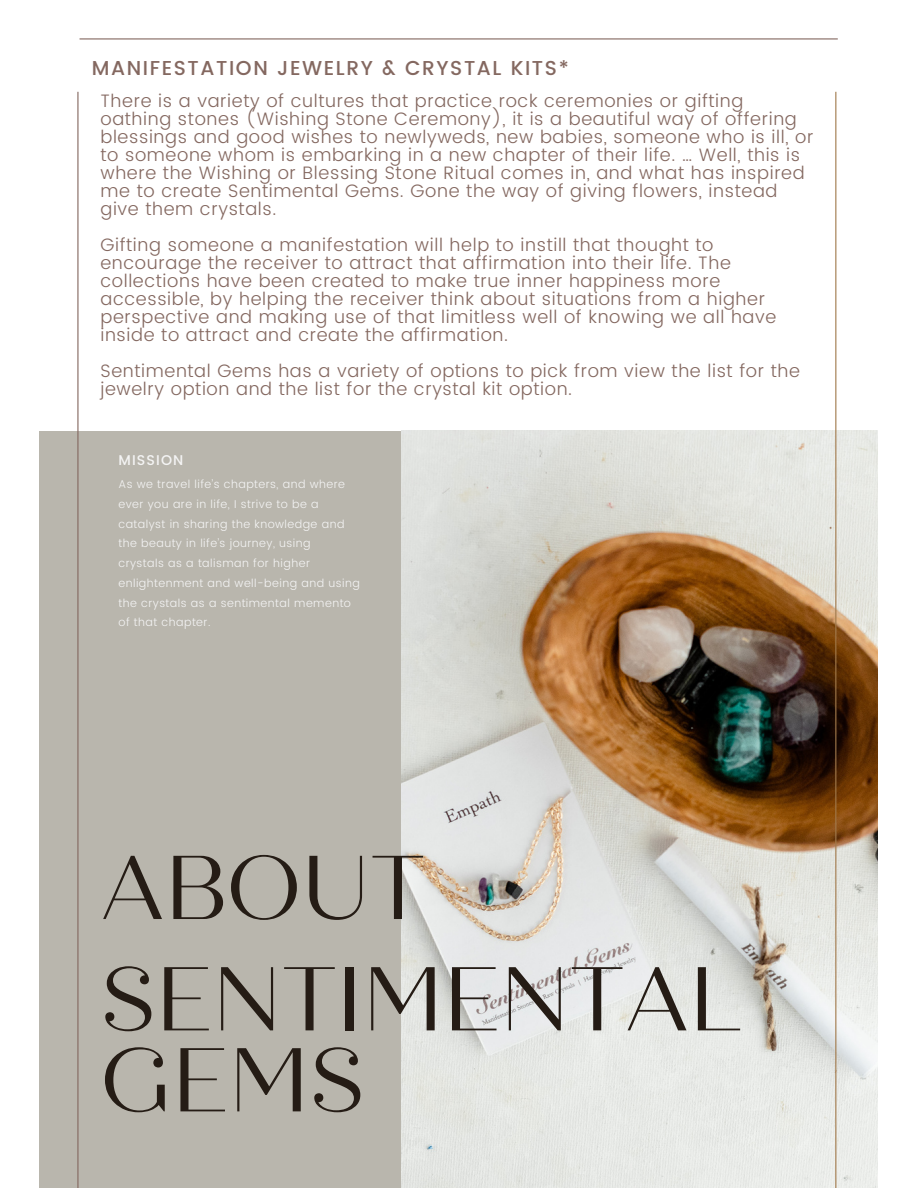
<style>
.page{position:relative;width:918px;height:1188px;background:#fff}
.page>*{position:absolute;margin:0;border:0;box-sizing:border-box;transform-origin:0 0}
.t1{font:90.3px/81px "Quiche Display";color:#251c15}
.t2{font:500 20.1px "Poppins";letter-spacing:.08em;color:#846860}
.t3{font:300 18px/18px "Poppins";letter-spacing:.035em;color:#846860}
.t4{font:500 14.1px "Poppins";letter-spacing:.08em;color:#f4f4f4}
.t5{font:300 11.25px/19.8px "Poppins";letter-spacing:.04em;color:#f4f4f4}
</style>
<div class="page">
<div style="left:39px;top:431px;width:363px;height:757px;background:#b9b6ad"></div>
<img style="left:402px;top:431px;width:476px;height:757px">
<hr style="left:80px;top:38px;width:758px;height:2px;background:#846860">
<hr style="left:77px;top:92px;width:2px;height:1096px;background:#846860">
<hr style="left:835px;top:92px;width:1px;height:1096px;background:#a1794b">
<p class="t2" style="left:92px;top:57px;width:479px">MANIFESTATION JEWELRY &amp; CRYSTAL KITS*</p>
<p class="t3" style="left:100px;top:91px;width:714px">There is a variety of cultures that practice rock ceremonies or gifting oathing stones (Wishing Stone Ceremony), it is a beautiful way of offering blessings and good wishes to newlyweds, new babies, someone who is ill, or to someone whom is embarking in a new chapter of their life. … Well, this is where the Wishing or Blessing Stone Ritual comes in, and what has inspired me to create Sentimental Gems. Gone the way of giving flowers, instead give them crystals.</p>
<p class="t3" style="left:100px;top:235px;width:677px">Gifting someone a manifestation will help to instill that thought to encourage the receiver to attract that affirmation into their life. The collections have been created to make true inner happiness more accessible, by helping the receiver think about situations from a higher perspective and making use of that limitless well of knowing we all have inside to attract and create the affirmation.</p>
<p class="t3" style="left:100px;top:361px;width:701px">Sentimental Gems has a variety of options to pick from view the list for the jewelry option and the list for the crystal kit option.</p>
<p class="t4" style="left:118px;top:452px;width:66px">MISSION</p>
<p class="t5" style="left:118px;top:474px;width:243px">As we travel life’s chapters, and where ever you are in life, I strive to be a catalyst in sharing the knowledge and the beauty in life’s journey, using<br>crystals as a talisman for higher enlightenment and well-being and using the crystals as a sentimental memento of that chapter.</p>
<p class="t1" style="left:100px;top:848px;width:327px">ABOUT</p>
<p class="t1" style="left:100px;top:960px;width:644px">SENTIMENTAL<br>GEMS</p>
</div>
